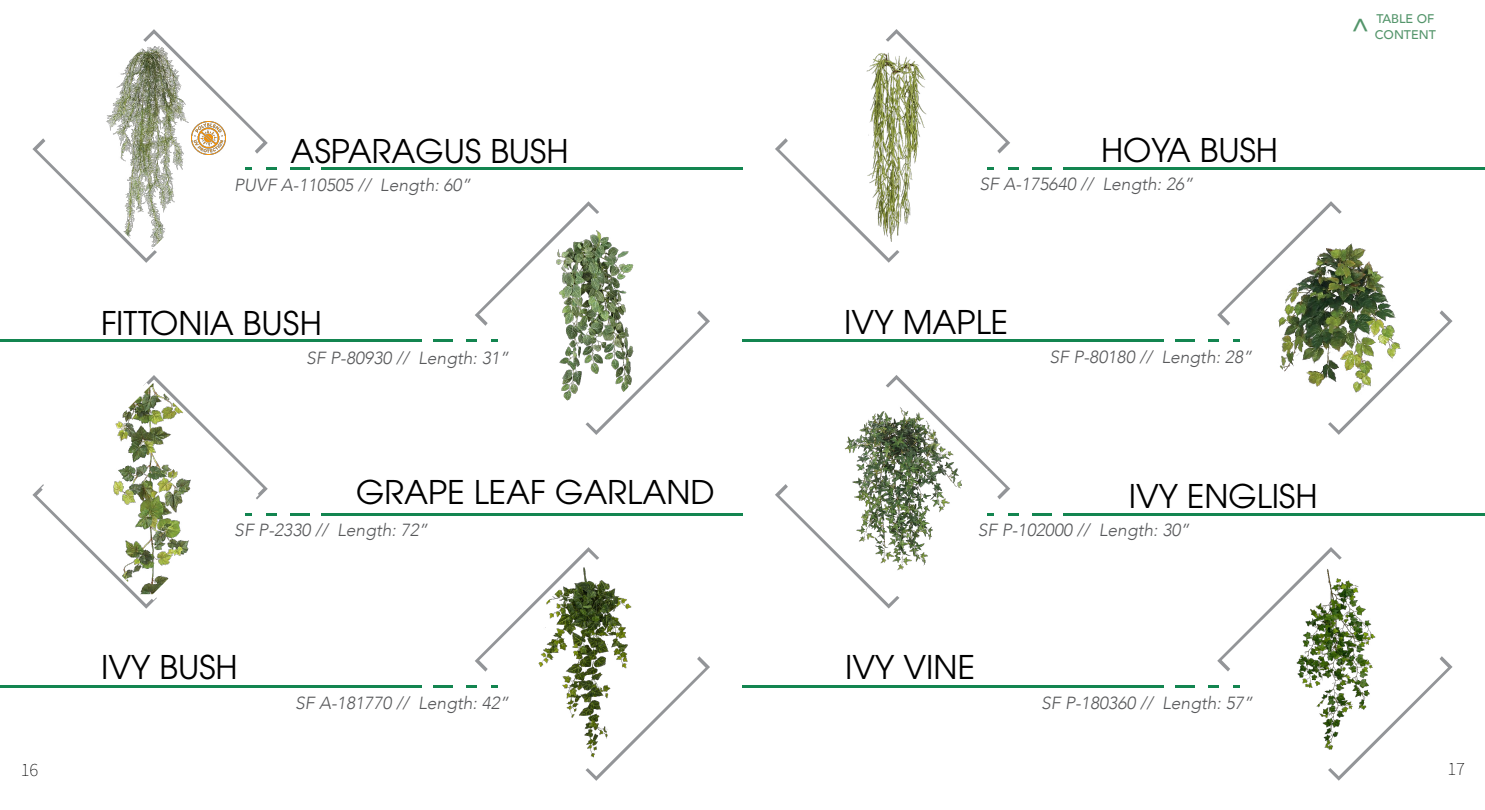
<style>
.page{position:relative;width:1485px;height:810px;background:#fff}
.page>*{position:absolute;margin:0;border:0;box-sizing:border-box;transform-origin:0 0}
.t1{font:32.5px "ITC Avant Garde Pro";color:#000}
.t2{font:500 28.75px "Avenir";color:#54956b}
.t3{font:200 18.75px "Source Sans Pro";color:#000}
.t4{font:italic 300 17.5px "Avenir";color:#58595b}
.t5{font:500 12.5px "Avenir";color:#54956b}
</style>
<div class="page">
<hr style="left:1063px;top:167px;width:422px;height:3px;background:#138550">
<hr style="left:1033px;top:167px;width:19px;height:3px;background:#138550">
<hr style="left:742px;top:339px;width:422px;height:3px;background:#138550">
<hr style="left:1176px;top:339px;width:19px;height:3px;background:#138550">
<hr style="left:1063px;top:513px;width:422px;height:3px;background:#138550">
<hr style="left:1033px;top:513px;width:19px;height:3px;background:#138550">
<hr style="left:742px;top:685px;width:422px;height:3px;background:#138550">
<hr style="left:1176px;top:685px;width:19px;height:3px;background:#138550">
<hr style="left:321px;top:167px;width:421px;height:3px;background:#138550">
<hr style="left:290px;top:167px;width:19px;height:3px;background:#138550">
<hr style="left:0;top:339px;width:422px;height:3px;background:#138550">
<hr style="left:433px;top:339px;width:19px;height:3px;background:#138550">
<hr style="left:321px;top:513px;width:421px;height:3px;background:#138550">
<hr style="left:290px;top:513px;width:19px;height:3px;background:#138550">
<hr style="left:0;top:685px;width:422px;height:3px;background:#138550">
<hr style="left:433px;top:685px;width:19px;height:3px;background:#138550">
<svg style="left:32px;top:29px;width:244px;height:234px"></svg>
<img style="left:41px;top:43px;width:216px;height:212px">
<svg style="left:775px;top:29px;width:244px;height:234px"></svg>
<img style="left:867px;top:51px;width:59px;height:191px">
<svg style="left:32px;top:375px;width:244px;height:234px"></svg>
<img style="left:47px;top:383px;width:211px;height:211px">
<svg style="left:466px;top:201px;width:244px;height:234px"></svg>
<img style="left:510px;top:230px;width:171px;height:171px">
<svg style="left:466px;top:547px;width:244px;height:234px"></svg>
<img style="left:534px;top:564px;width:105px;height:197px">
<svg style="left:1209px;top:201px;width:244px;height:234px"></svg>
<img style="left:1269px;top:237px;width:133px;height:162px">
<svg style="left:775px;top:375px;width:244px;height:234px"></svg>
<img style="left:816px;top:401px;width:172px;height:171px">
<svg style="left:1209px;top:547px;width:244px;height:234px"></svg>
<img style="left:1237px;top:564px;width:191px;height:191px">
<img style="left:192px;top:122px;width:33px;height:33px">
<p class="t5" style="left:1376px;top:7px;width:59px">TABLE OF</p>
<h2 class="t2" style="left:1351px;top:4px;width:21px">^</h2>
<p class="t5" style="left:1375px;top:24px;width:63px">CONTENT</p>
<h1 class="t1" style="left:291px;top:131px;width:280px">ASPARAGUS BUSH</h1>
<h1 class="t1" style="left:1101px;top:130px;width:179px">HOYA BUSH</h1>
<p class="t4" style="left:234px;top:174px;width:238px">PUVF A-110505 // Length: 60”</p>
<p class="t4" style="left:979px;top:174px;width:215px">SF A-175640 // Length: 26”</p>
<h1 class="t1" style="left:101px;top:302px;width:222px">FITTONIA BUSH</h1>
<h1 class="t1" style="left:844px;top:302px;width:165px">IVY MAPLE</h1>
<p class="t4" style="left:306px;top:347px;width:204px">SF P-80930 // Length: 31”</p>
<p class="t4" style="left:1049px;top:347px;width:204px">SF P-80180 // Length: 28”</p>
<h1 class="t1" style="left:356px;top:471px;width:360px">GRAPE LEAF GARLAND</h1>
<h1 class="t1" style="left:1129px;top:476px;width:190px">IVY ENGLISH</h1>
<p class="t4" style="left:234px;top:520px;width:195px">SF P-2330 // Length: 72”</p>
<p class="t4" style="left:978px;top:520px;width:213px">SF P-102000 // Length: 30”</p>
<h1 class="t1" style="left:101px;top:647px;width:138px">IVY BUSH</h1>
<h1 class="t1" style="left:845px;top:647px;width:132px">IVY VINE</h1>
<p class="t4" style="left:295px;top:692px;width:215px">SF A-181770 // Length: 42”</p>
<p class="t4" style="left:1041px;top:692px;width:213px">SF P-180360 // Length: 57”</p>
<p class="t3" style="left:21px;top:758px;width:19px">16</p>
<p class="t3" style="left:1447px;top:756px;width:19px">17</p>
</div>
